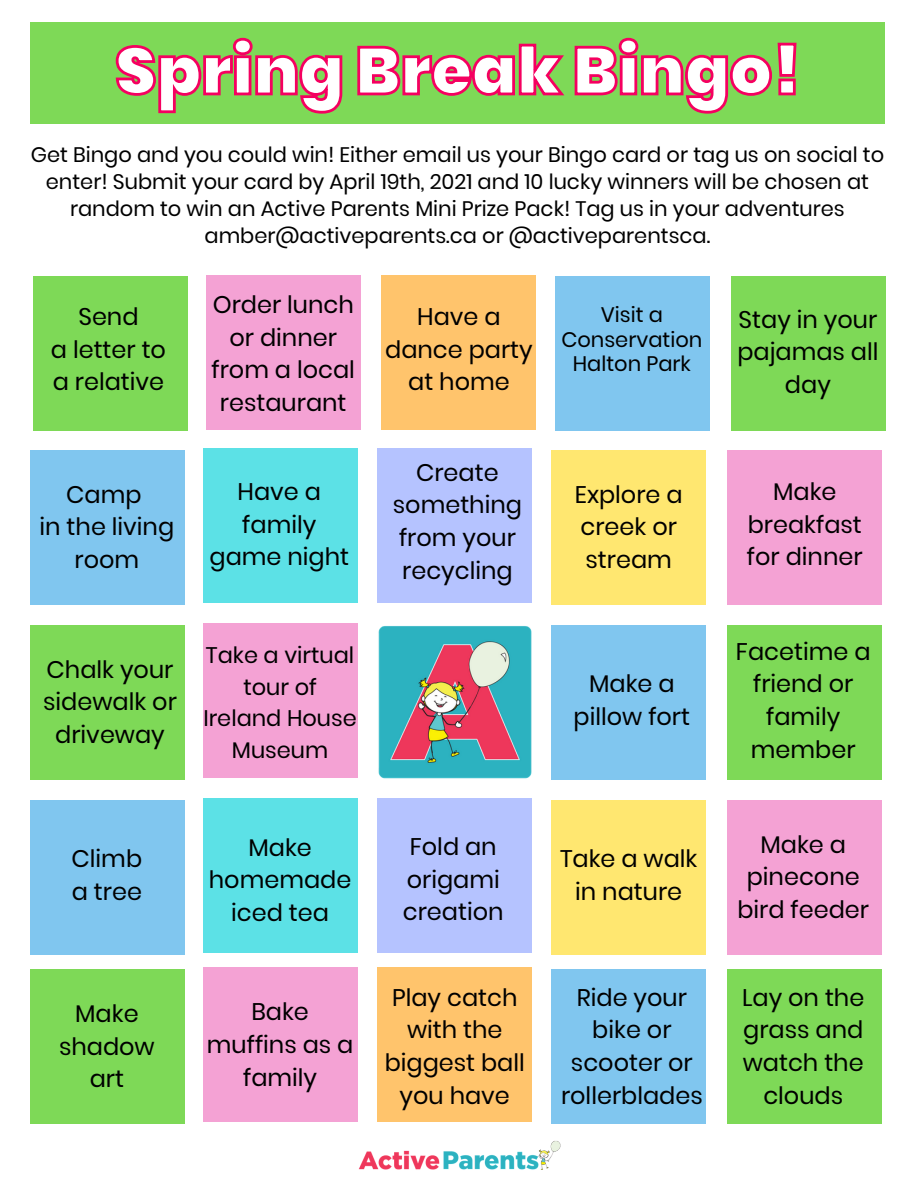
<style>
.page{position:relative;width:918px;height:1188px;background:#fff}
.page>*{position:absolute;margin:0;border:0;box-sizing:border-box;transform-origin:0 0}
.t1{font:900 66px "Poppins";color:#fff}
.t2{font:24px/32.7px "Poppins";color:#000;text-align:center}
.t3{font:22.5px/31.5px "Poppins";color:#000;text-align:center}
.t4{font:21px/27px "Poppins";color:#000;text-align:center}
</style>
<div class="page">
<div style="left:206px;top:275px;width:155px;height:154px;background:#f4a2d4"></div>
<div style="left:33px;top:277px;width:154px;height:154px;background:#7ed957"></div>
<div style="left:381px;top:275px;width:154px;height:154px;background:#ffc46c"></div>
<div style="left:555px;top:277px;width:154px;height:154px;background:#80c6ef"></div>
<div style="left:731px;top:277px;width:154px;height:154px;background:#7ed957"></div>
<div style="left:203px;top:448px;width:154px;height:155px;background:#5ce1e6"></div>
<div style="left:30px;top:450px;width:154px;height:154px;background:#80c6ef"></div>
<div style="left:378px;top:448px;width:154px;height:155px;background:#b5c3ff"></div>
<div style="left:552px;top:450px;width:154px;height:154px;background:#ffe770"></div>
<div style="left:728px;top:450px;width:154px;height:154px;background:#f4a2d4"></div>
<div style="left:203px;top:623px;width:154px;height:155px;background:#f4a2d4"></div>
<div style="left:30px;top:625px;width:154px;height:154px;background:#7ed957"></div>
<div style="left:552px;top:625px;width:154px;height:154px;background:#80c6ef"></div>
<div style="left:728px;top:625px;width:154px;height:154px;background:#7ed957"></div>
<div style="left:203px;top:798px;width:154px;height:154px;background:#5ce1e6"></div>
<div style="left:30px;top:800px;width:154px;height:154px;background:#80c6ef"></div>
<div style="left:378px;top:798px;width:154px;height:154px;background:#b5c3ff"></div>
<div style="left:552px;top:800px;width:154px;height:154px;background:#ffe770"></div>
<div style="left:728px;top:800px;width:154px;height:154px;background:#f4a2d4"></div>
<div style="left:203px;top:968px;width:154px;height:154px;background:#f4a2d4"></div>
<div style="left:30px;top:969px;width:154px;height:155px;background:#7ed957"></div>
<div style="left:378px;top:968px;width:154px;height:154px;background:#ffc46c"></div>
<div style="left:552px;top:969px;width:154px;height:155px;background:#80c6ef"></div>
<div style="left:728px;top:969px;width:154px;height:155px;background:#7ed957"></div>
<img style="left:378px;top:626px;width:154px;height:153px">
<div style="left:30px;top:22px;width:855px;height:102px;background:#7ed957"></div>
<img style="left:358px;top:1140px;width:203px;height:30px">
<svg style="left:115px;top:37px;width:682px;height:77px"></svg>
<p class="t1" style="left:115px;top:25px;width:687px">Spring Break Bingo!</p>
<p class="t4" style="left:31px;top:141px;width:855px">Get Bingo and you could win! Either email us your Bingo card or tag us on social to enter! Submit your card by April 19th, 2021 and 10 lucky winners will be chosen at random to win an Active Parents Mini Prize Pack! Tag us in your adventures amber@activeparents.ca or @activeparentsca.</p>
<p class="t2" style="left:78px;top:300px;width:62px">Send</p>
<p class="t2" style="left:51px;top:333px;width:117px">a letter to</p>
<p class="t2" style="left:53px;top:366px;width:113px">a relative</p>
<p class="t2" style="left:66px;top:478px;width:77px">Camp</p>
<p class="t2" style="left:40px;top:511px;width:136px">in the living room</p>
<p class="t2" style="left:43px;top:653px;width:135px">Chalk your sidewalk or driveway</p>
<p class="t2" style="left:212px;top:288px;width:145px">Order lunch or dinner from a local restaurant</p>
<p class="t2" style="left:210px;top:475px;width:141px">Have a family game night</p>
<p class="t2" style="left:385px;top:300px;width:149px">Have a dance party at home</p>
<p class="t2" style="left:393px;top:456px;width:131px">Create something from your recycling</p>
<p class="t4" style="left:561px;top:302px;width:142px;line-height:24.8px">Visit a<br>Conservation<br>Halton Park</p>
<p class="t2" style="left:575px;top:478px;width:109px;text-align:left">Explore a creek or stream</p>
<p class="t2" style="left:737px;top:303px;width:143px">Stay in your pajamas all day</p>
<p class="t2" style="left:747px;top:475px;width:117px">Make breakfast for dinner</p>
<p class="t3" style="left:203px;top:639px;width:155px">Take a virtual tour of<br>Ireland House<br>Museum</p>
<p class="t2" style="left:736px;top:635px;width:136px">Facetime a friend or family member</p>
<p class="t2" style="left:574px;top:668px;width:118px">Make a pillow fort</p>
<p class="t2" style="left:72px;top:843px;width:72px">Climb</p>
<p class="t2" style="left:72px;top:875px;width:72px">a tree</p>
<p class="t2" style="left:59px;top:997px;width:97px">Make shadow art</p>
<p class="t2" style="left:209px;top:831px;width:144px">Make homemade iced tea</p>
<p class="t2" style="left:737px;top:828px;width:133px">Make a pinecone bird feeder</p>
<p class="t2" style="left:403px;top:830px;width:102px;text-align:left">Fold an origami creation</p>
<p class="t2" style="left:560px;top:843px;width:139px">Take a walk in nature</p>
<p class="t2" style="left:207px;top:996px;width:148px">Bake muffins as a family</p>
<p class="t2" style="left:385px;top:981px;width:142px">Play catch with the biggest ball you have</p>
<p class="t2" style="left:561px;top:981px;width:143px">Ride your bike or scooter or rollerblades</p>
<p class="t2" style="left:742px;top:981px;width:124px">Lay on the grass and watch the clouds</p>
</div>
